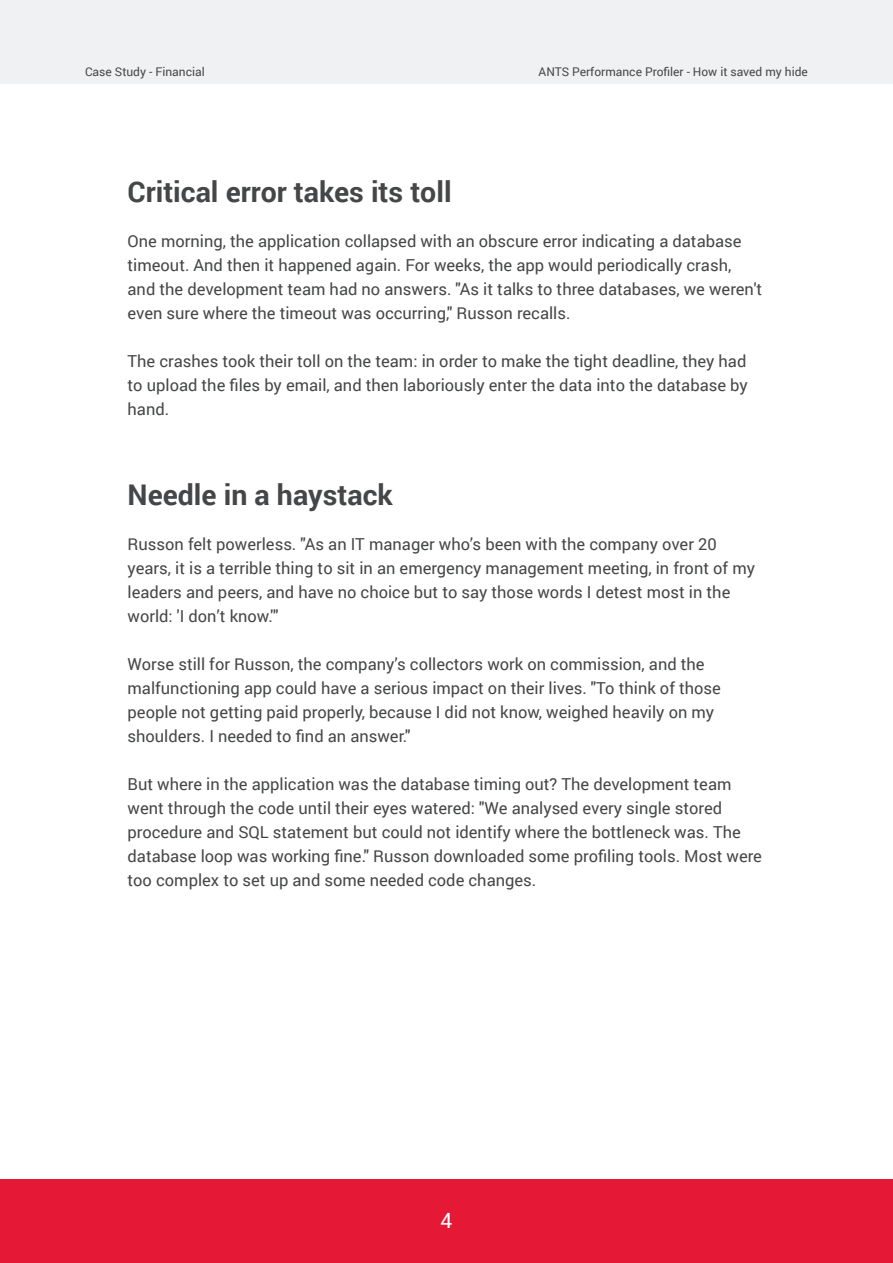
<style>
.page{position:relative;width:893px;height:1263px;background:#fff}
.page>*{position:absolute;margin:0;border:0;box-sizing:border-box;transform-origin:0 0}
.TOC1{font:700 28.5px "Roboto";color:#454647}
.t1{font:21px "Roboto";color:#fff}
.t2{font:16.5px/24px "Roboto";color:#454647}
.t3{font:12px "Roboto";color:#454647}
</style>
<div class="page">
<div style="left:0;top:0;width:893px;height:84px;background:#f0f1f2"></div>
<div style="left:0;top:1179px;width:893px;height:84px;background:#e51836"></div>
<p class="t3" style="left:85px;top:63px;width:121px">Case Study - Financial</p>
<p class="t3" style="left:539px;top:63px;width:271px">ANTS Performance Profiler - How it saved my hide</p>
<p class="TOC1" style="left:128px;top:172px;width:326px">Critical error takes its toll</p>
<p class="t2" style="left:128px;top:229px;width:636px">One morning, the application collapsed with an obscure error indicating a database timeout. And then it happened again. For weeks, the app would periodically crash, and the development team had no answers. "As it talks to three databases, we weren't even sure where the timeout was occurring," Russon recalls.</p>
<p class="t2" style="left:128px;top:349px;width:622px;text-align:justify">The crashes took their toll on the team: in order to make the tight deadline, they had to upload the files by email, and then laboriously enter the data into the database by hand.</p>
<p class="TOC1" style="left:128px;top:475px;width:267px">Needle in a haystack</p>
<p class="t2" style="left:128px;top:532px;width:629px">Russon felt powerless. "As an IT manager who’s been with the company over 20 years, it is a terrible thing to sit in an emergency management meeting, in front of my leaders and peers, and have no choice but to say those words I detest most in the world: 'I don’t know.'"</p>
<p class="t2" style="left:128px;top:652px;width:595px">Worse still for Russon, the company’s collectors work on commission, and the malfunctioning app could have a serious impact on their lives. "To think of those people not getting paid properly, because I did not know, weighed heavily on my shoulders. I needed to find an answer."</p>
<p class="t2" style="left:128px;top:772px;width:636px">But where in the application was the database timing out? The development team went through the code until their eyes watered: "We analysed every single stored procedure and SQL statement but could not identify where the bottleneck was. The database loop was working fine." Russon downloaded some profiling tools. Most were too complex to set up and some needed code changes.</p>
<p class="t1" style="left:441px;top:1206px;width:13px">4</p>
</div>
